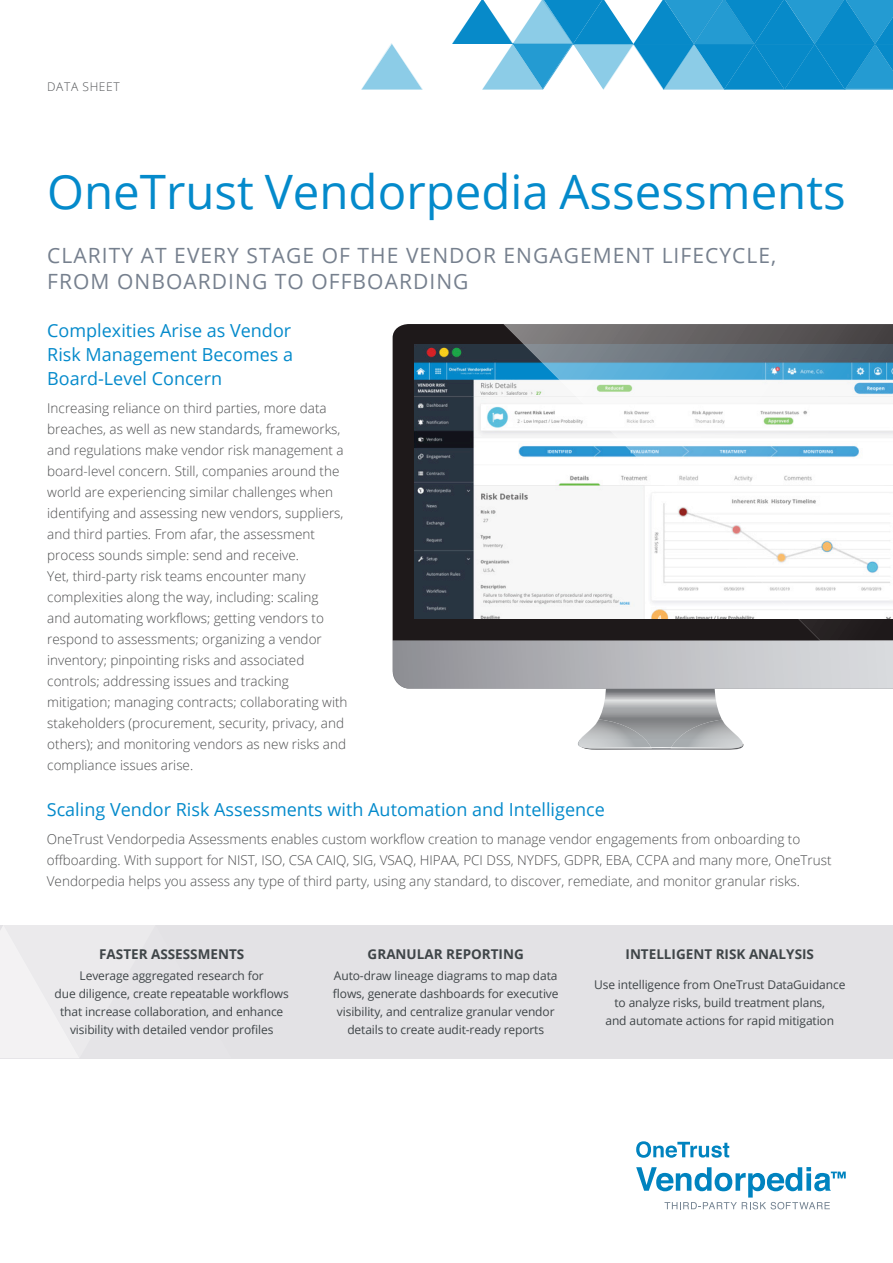
<style>
.page{position:relative;width:893px;height:1263px;background:#fff}
.page>*{position:absolute;margin:0;border:0;box-sizing:border-box;transform-origin:0 0}
.Venderpedia_DS_-_H1{font:47.4px "Open Sans";color:#048acb}
.Venderpedia_DS_-_H2{font:21px/25.5px "Open Sans";letter-spacing:.05em;color:#76808e}
.Venderpedia_DS_-_H3{font:18px/24px "Open Sans";color:#048acb;text-align:justify}
.Body_Copy{font:300 13.5px/21px "Open Sans";color:#4c4d4e}
.Table_Headline_Cente{font:700 13.5px "Open Sans";color:#3f4548}
.Table_Body_Copy_Cent{font:12px/18px "Open Sans";letter-spacing:-.01em;color:#3f4548;text-align:center}
.t1{font:300 12px "Open Sans";letter-spacing:.05em;color:#545659}
</style>
<div class="page">
<svg style="left:361px;top:0;width:532px;height:90px"></svg>
<svg style="left:636px;top:1141px;width:93px;height:17px"></svg>
<svg style="left:636px;top:1167px;width:210px;height:42px"></svg>
<div style="left:0;top:925px;width:893px;height:133px;background:#e3e2e5"></div>
<div style="left:0;top:925px;width:79px;height:133px;background:#f3f2f3"></div>
<svg style="left:393px;top:640px;width:500px;height:110px"></svg>
<div style="left:393px;top:324px;width:111px;height:316px;background:#1e191a"></div>
<img style="left:415px;top:344px;width:89px;height:274px">
<svg style="left:504px;top:324px;width:389px;height:316px"></svg>
<p class="t1" style="left:47px;top:79px;width:74px">DATA SHEET</p>
<p class="Venderpedia_DS_-_H1" style="left:47px;top:159px;width:800px">OneTrust Vendorpedia Assessments</p>
<p class="Venderpedia_DS_-_H2" style="left:47px;top:242px;width:731px">CLARITY AT EVERY STAGE OF THE VENDOR ENGAGEMENT LIFECYCLE,<br>FROM ONBOARDING TO OFFBOARDING</p>
<p class="Venderpedia_DS_-_H3" style="left:47px;top:318px;width:247px">Complexities Arise as Vendor Risk Management Becomes a Board-Level Concern</p>
<p class="Body_Copy" style="left:47px;top:397px;width:302px">Increasing reliance on third parties, more data breaches, as well as new standards, frameworks, and regulations make vendor risk management a board-level concern. Still, companies around the world are experiencing similar challenges when identifying and assessing new vendors, suppliers, and third parties. From afar, the assessment process sounds simple: send and receive.<br>Yet, third-party risk teams encounter many complexities along the way, including: scaling<br>and automating workflows; getting vendors to respond to assessments; organizing a vendor inventory; pinpointing risks and associated controls; addressing issues and tracking mitigation; managing contracts; collaborating with stakeholders (procurement, security, privacy, and others); and monitoring vendors as new risks and compliance issues arise.</p>
<p class="Venderpedia_DS_-_H3" style="left:47px;top:797px;width:559px">Scaling Vendor Risk Assessments with Automation and Intelligence</p>
<p class="Body_Copy" style="left:47px;top:828px;width:786px">OneTrust Vendorpedia Assessments enables custom workflow creation to manage vendor engagements from onboarding to offboarding. With support for NIST, ISO, CSA CAIQ, SIG, VSAQ, HIPAA, PCI DSS, NYDFS, GDPR, EBA, CCPA and many more, OneTrust<br>Vendorpedia helps you assess any type of third party, using any standard, to discover, remediate, and monitor granular risks.</p>
<p class="Table_Headline_Cente" style="left:99px;top:944px;width:147px">FASTER ASSESSMENTS</p>
<p class="Table_Headline_Cente" style="left:368px;top:944px;width:158px">GRANULAR REPORTING</p>
<p class="Table_Headline_Cente" style="left:625px;top:944px;width:190px">INTELLIGENT RISK ANALYSIS</p>
<p class="Table_Body_Copy_Cent" style="left:55px;top:966px;width:236px">Leverage aggregated research for<br>due diligence, create repeatable workflows that increase collaboration, and enhance visibility with detailed vendor profiles</p>
<p class="Table_Body_Copy_Cent" style="left:333px;top:966px;width:227px">Auto-draw lineage diagrams to map data flows, generate dashboards for executive visibility, and centralize granular vendor details to create audit-ready reports</p>
<p class="Table_Body_Copy_Cent" style="left:594px;top:975px;width:253px">Use intelligence from OneTrust DataGuidance to analyze risks, build treatment plans,<br>and automate actions for rapid mitigation</p>
</div>
